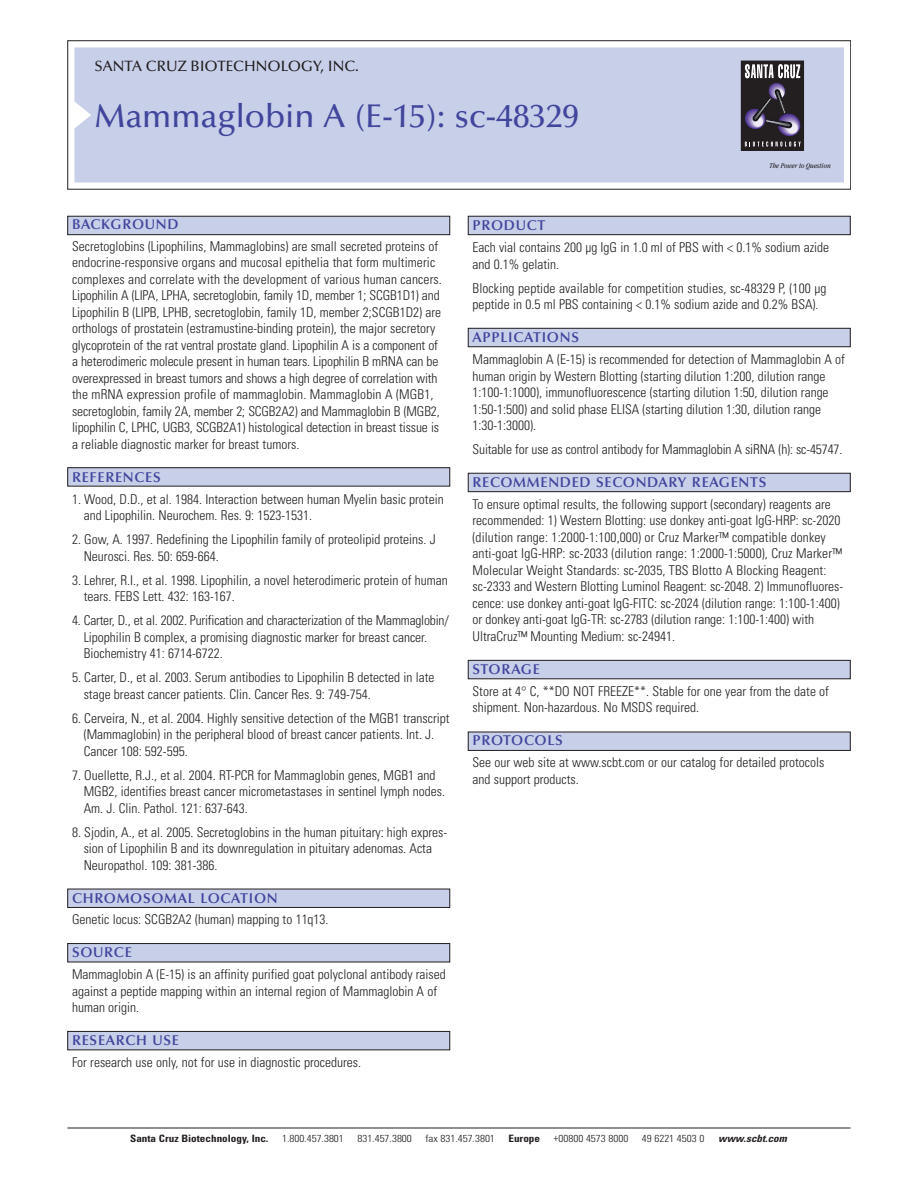
<style>
.page{position:relative;width:918px;height:1188px;background:#fff}
.page>*{position:absolute;margin:0;border:0;box-sizing:border-box;transform-origin:0 0}
.t1{font:500 33px "Optima";color:#41459c}
.t2{font:500 15px "Optima";color:#231f20}
.t3{font:600 14.25px "Optima";letter-spacing:.05em;color:#41459c}
.t4{font:300 condensed 13.5px/16.5px "Univers";color:#231f20}
.t5{font:300 condensed 10.2px "Univers";color:#231f20;scale:1.1 1}
.t6{font:700 condensed 10.2px "Univers";color:#231f20;scale:1.1 1}
.t7{font:italic 700 condensed 10.2px "Univers";color:#231f20;scale:1.1 1}
.t8{font:italic condensed 7.5px "Garamond";color:#231f20}
</style>
<div class="page">
<div style="left:74px;top:47px;width:770px;height:135px;background:#c7cfe9"></div>
<div style="left:741px;top:61px;width:62px;height:89px;background:#231f20"></div>
<div style="left:741px;top:61px;width:63px;height:90px;border:1px solid #231f20"></div>
<svg style="left:741px;top:64px;width:64px;height:83px"></svg>
<hr style="left:68px;top:1128px;width:782px;height:1px;background:#231f20">
<div style="left:68px;top:216px;width:382px;height:19px;background:#c7cfe9"></div>
<div style="left:68px;top:216px;width:382px;height:19px;border:1px solid #231f20"></div>
<div style="left:468px;top:216px;width:382px;height:19px;background:#c7cfe9"></div>
<div style="left:468px;top:216px;width:382px;height:19px;border:1px solid #231f20"></div>
<div style="left:468px;top:328px;width:382px;height:19px;background:#c7cfe9"></div>
<div style="left:468px;top:328px;width:382px;height:19px;border:1px solid #231f20"></div>
<div style="left:68px;top:468px;width:382px;height:18px;background:#c7cfe9"></div>
<div style="left:68px;top:467px;width:382px;height:19px;border:1px solid #231f20"></div>
<div style="left:468px;top:473px;width:382px;height:19px;background:#c7cfe9"></div>
<div style="left:468px;top:473px;width:382px;height:19px;border:1px solid #231f20"></div>
<div style="left:468px;top:660px;width:382px;height:19px;background:#c7cfe9"></div>
<div style="left:468px;top:660px;width:382px;height:19px;border:1px solid #231f20"></div>
<div style="left:468px;top:732px;width:382px;height:18px;background:#c7cfe9"></div>
<div style="left:468px;top:732px;width:382px;height:19px;border:1px solid #231f20"></div>
<div style="left:68px;top:889px;width:382px;height:18px;background:#c7cfe9"></div>
<div style="left:68px;top:889px;width:382px;height:19px;border:1px solid #231f20"></div>
<div style="left:68px;top:944px;width:382px;height:18px;background:#c7cfe9"></div>
<div style="left:68px;top:943px;width:382px;height:19px;border:1px solid #231f20"></div>
<div style="left:68px;top:1031px;width:382px;height:19px;background:#c7cfe9"></div>
<div style="left:68px;top:1031px;width:382px;height:19px;border:1px solid #231f20"></div>
<p class="t2" style="left:94px;top:60px;width:266px">SANTA CRUZ BIOTECHNOLOGY, INC.</p>
<h1 class="t1" style="left:94px;top:103px;width:486px">Mammaglobin A (E-15): sc-48329</h1>
<p class="t8" style="left:769px;top:163px;width:63px">The Power to Question</p>
<p class="t3" style="left:72px;top:218px;width:108px">BACKGROUND</p>
<p class="t4" style="left:72px;top:239px;width:371px">Secretoglobins (Lipophilins, Mammaglobins) are small secreted proteins of endocrine-responsive organs and mucosal epithelia that form multimeric complexes and correlate with the development of various human cancers.<br>Lipophilin A (LIPA, LPHA, secretoglobin, family 1D, member 1; SCGB1D1) and Lipophilin B (LIPB, LPHB, secretoglobin, family 1D, member 2;SCGB1D2) are orthologs of prostatein (estramustine-binding protein), the major secretory glycoprotein of the rat ventral prostate gland. Lipophilin A is a component of a heterodimeric molecule present in human tears. Lipophilin B mRNA can be overexpressed in breast tumors and shows a high degree of correlation with the mRNA expression profile of mammaglobin. Mammaglobin A (MGB1, secretoglobin, family 2A, member 2; SCGB2A2) and Mammaglobin B (MGB2, lipophilin C, LPHC, UGB3, SCGB2A1) histological detection in breast tissue is a reliable diagnostic marker for breast tumors.</p>
<p class="t3" style="left:72px;top:471px;width:90px">REFERENCES</p>
<p class="t4" style="left:84px;top:492px;width:361px;text-indent:-12px">1. Wood, D.D., et al. 1984. Interaction between human Myelin basic protein and Lipophilin. Neurochem. Res. 9: 1523-1531.</p>
<p class="t4" style="left:84px;top:532px;width:354px;text-indent:-12px">2. Gow, A. 1997. Redefining the Lipophilin family of proteolipid proteins. J<br>Neurosci. Res. 50: 659-664.</p>
<p class="t4" style="left:84px;top:573px;width:366px;text-indent:-12px">3. Lehrer, R.I., et al. 1998. Lipophilin, a novel heterodimeric protein of human tears. FEBS Lett. 432: 163-167.</p>
<p class="t4" style="left:84px;top:613px;width:367px;text-indent:-12px">4. Carter, D., et al. 2002. Purification and characterization of the Mammaglobin/<br>Lipophilin B complex, a promising diagnostic marker for breast cancer.<br>Biochemistry 41: 6714-6722.</p>
<p class="t4" style="left:84px;top:670px;width:352px;text-indent:-12px">5. Carter, D., et al. 2003. Serum antibodies to Lipophilin B detected in late stage breast cancer patients. Clin. Cancer Res. 9: 749-754.</p>
<p class="t4" style="left:84px;top:711px;width:367px;text-indent:-12px">6. Cerveira, N., et al. 2004. Highly sensitive detection of the MGB1 transcript (Mammaglobin) in the peripheral blood of breast cancer patients. Int. J.<br>Cancer 108: 592-595.</p>
<p class="t4" style="left:84px;top:768px;width:363px;text-indent:-12px">7. Ouellette, R.J., et al. 2004. RT-PCR for Mammaglobin genes, MGB1 and<br>MGB2, identifies breast cancer micrometastases in sentinel lymph nodes.<br>Am. J. Clin. Pathol. 121: 637-643.</p>
<p class="t4" style="left:84px;top:825px;width:365px;text-indent:-12px">8. Sjodin, A., et al. 2005. Secretoglobins in the human pituitary: high expres&shy;sion of Lipophilin B and its downregulation in pituitary adenomas. Acta<br>Neuropathol. 109: 381-386.</p>
<p class="t3" style="left:72px;top:892px;width:207px">CHROMOSOMAL LOCATION</p>
<p class="t4" style="left:72px;top:913px;width:258px">Genetic locus: SCGB2A2 (human) mapping to 11q13.</p>
<p class="t3" style="left:72px;top:947px;width:61px">SOURCE</p>
<p class="t4" style="left:72px;top:968px;width:375px">Mammaglobin A (E-15) is an affinity purified goat polyclonal antibody raised against a peptide mapping within an internal region of Mammaglobin A of human origin.</p>
<p class="t3" style="left:72px;top:1035px;width:109px">RESEARCH USE</p>
<p class="t4" style="left:72px;top:1056px;width:290px">For research use only, not for use in diagnostic procedures.</p>
<p class="t3" style="left:473px;top:220px;width:74px">PRODUCT</p>
<p class="t4" style="left:473px;top:241px;width:358px">Each vial contains 200 µg IgG in 1.0 ml of PBS with &lt; 0.1% sodium azide and 0.1% gelatin.</p>
<p class="t4" style="left:473px;top:281px;width:355px">Blocking peptide available for competition studies, sc-48329 P, (100 µg peptide in 0.5 ml PBS containing &lt; 0.1% sodium azide and 0.2% BSA).</p>
<p class="t3" style="left:473px;top:331px;width:108px">APPLICATIONS</p>
<p class="t4" style="left:473px;top:352px;width:374px">Mammaglobin A (E-15) is recommended for detection of Mammaglobin A of human origin by Western Blotting (starting dilution 1:200, dilution range 1:100-1:1000), immunofluorescence (starting dilution 1:50, dilution range 1:50-1:500) and solid phase ELISA (starting dilution 1:30, dilution range 1:30-1:3000).</p>
<p class="t4" style="left:473px;top:442px;width:371px">Suitable for use as control antibody for Mammaglobin A siRNA (h): sc-45747.</p>
<p class="t3" style="left:473px;top:476px;width:295px">RECOMMENDED SECONDARY REAGENTS</p>
<p class="t4" style="left:473px;top:497px;width:372px">To ensure optimal results, the following support (secondary) reagents are recommended: 1) Western Blotting: use donkey anti-goat IgG-HRP: sc-2020 (dilution range: 1:2000-1:100,000) or Cruz Marker™ compatible donkey anti-goat IgG-HRP: sc-2033 (dilution range: 1:2000-1:5000), Cruz Marker™ Molecular Weight Standards: sc-2035, TBS Blotto A Blocking Reagent: sc-2333 and Western Blotting Luminol Reagent: sc-2048. 2) Immunofluores&shy;cence: use donkey anti-goat IgG-FITC: sc-2024 (dilution range: 1:100-1:400) or donkey anti-goat IgG-TR: sc-2783 (dilution range: 1:100-1:400) with UltraCruz™ Mounting Medium: sc-24941.</p>
<p class="t3" style="left:473px;top:663px;width:69px">STORAGE</p>
<p class="t4" style="left:473px;top:684px;width:358px">Store at 4° C, **DO NOT FREEZE**. Stable for one year from the date of shipment. Non-hazardous. No MSDS required.</p>
<p class="t3" style="left:473px;top:735px;width:92px">PROTOCOLS</p>
<p class="t4" style="left:473px;top:756px;width:353px">See our web site at www.scbt.com or our catalog for detailed protocols and support products.</p>
<p class="t6" style="left:130px;top:1135px;width:127px">Santa Cruz Biotechnology, Inc.</p>
<p class="t5" style="left:282px;top:1135px;width:58px">1.800.457.3801</p>
<p class="t5" style="left:357px;top:1135px;width:51px">831.457.3800</p>
<p class="t5" style="left:425px;top:1135px;width:65px">fax 831.457.3801</p>
<p class="t6" style="left:508px;top:1135px;width:30px">Europe</p>
<p class="t5" style="left:554px;top:1135px;width:69px">+00800 4573 8000</p>
<p class="t5" style="left:642px;top:1135px;width:58px">49 6221 4503 0</p>
<p class="t7" style="left:718px;top:1135px;width:66px">www.scbt.com</p>
</div>
